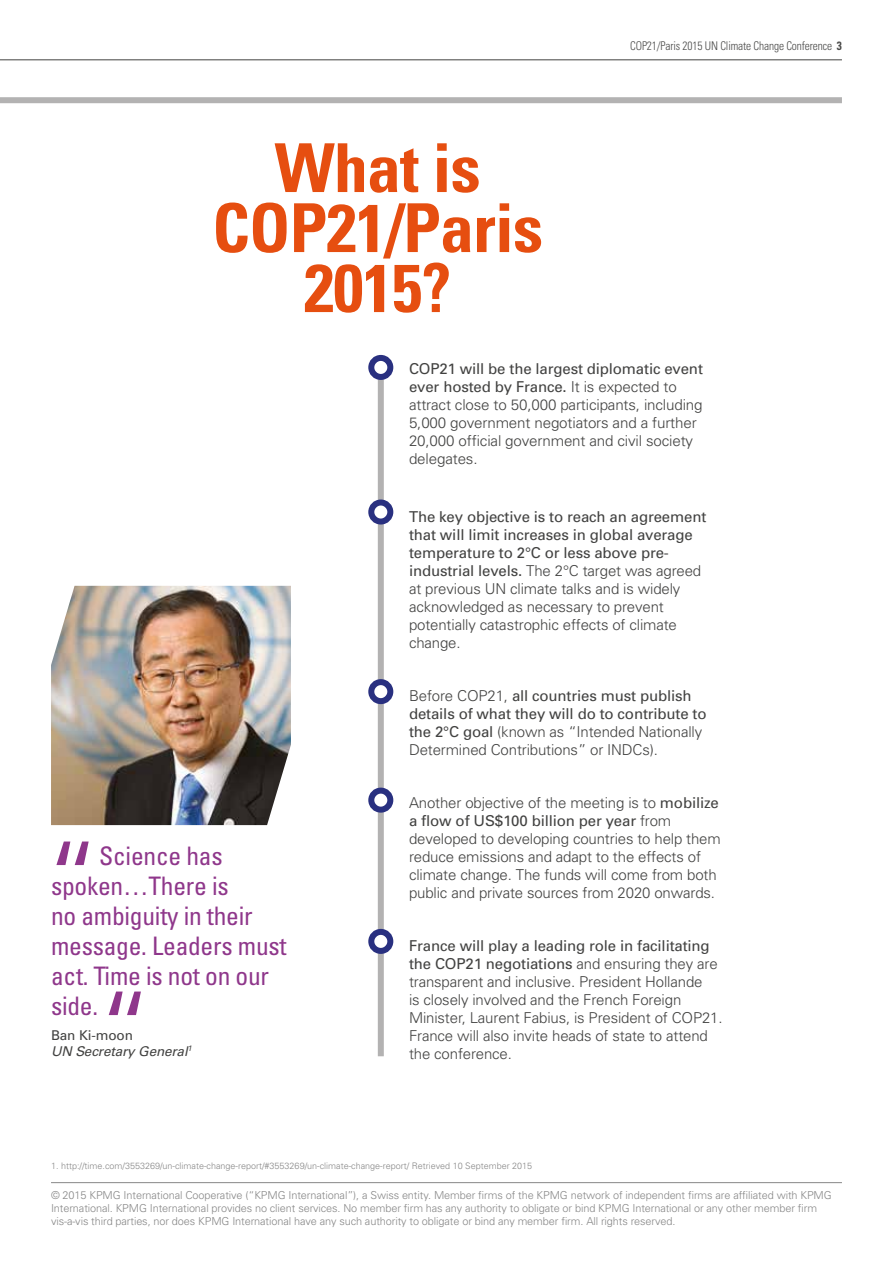
<style>
.page{position:relative;width:893px;height:1263px;background:#fff}
.page>*{position:absolute;margin:0;border:0;box-sizing:border-box;transform-origin:0 0}
.t1{font:700 condensed 67.5px/60px "Univers LT Std";letter-spacing:-.01em;color:#e64e10;text-align:center}
.t2{font:condensed 25.5px/30px "Univers";letter-spacing:-.01em;color:#8f378b}
.t3{font:300 15px/18px "Univers";letter-spacing:-.01em;color:#424241}
.t4{font:italic 13.5px "Univers LT Std";letter-spacing:-.01em;color:#424241}
.t5{font:13.5px "Univers";letter-spacing:-.01em;color:#424241}
.t6{font:300 condensed 12px "Univers LT Std";letter-spacing:-.01em;color:#4a4a49;scale:.95 1}
.t7{font:300 10.95px/13.2px "Univers";letter-spacing:-.01em;color:#878787}
.t8{font:300 9px "Univers";color:#878787}
.s1{font-weight:700}
.s2{font-weight:400}
</style>
<div class="page">
<img style="left:51px;top:586px;width:240px;height:239px">
<hr style="left:51px;top:1182px;width:791px;height:1px;background:#878787">
<hr style="left:0;top:60px;width:842px;height:1px;background:#424241">
<div style="left:378px;top:369px;width:6px;height:687px;background:#b3b2b2"></div>
<svg style="left:56px;top:841px;width:33px;height:24px"></svg>
<svg style="left:109px;top:991px;width:32px;height:24px"></svg>
<div style="left:371px;top:358px;width:19px;height:19px;background:#fff;border-radius:50%"></div>
<div style="left:368px;top:355px;width:25px;height:25px;border:6px solid #293080;border-radius:50%"></div>
<div style="left:371px;top:502px;width:19px;height:19px;background:#fff;border-radius:50%"></div>
<div style="left:368px;top:499px;width:25px;height:25px;border:6px solid #293080;border-radius:50%"></div>
<div style="left:371px;top:682px;width:19px;height:19px;background:#fff;border-radius:50%"></div>
<div style="left:368px;top:679px;width:25px;height:25px;border:6px solid #293080;border-radius:50%"></div>
<div style="left:371px;top:791px;width:19px;height:19px;background:#fff;border-radius:50%"></div>
<div style="left:368px;top:788px;width:25px;height:25px;border:6px solid #293080;border-radius:50%"></div>
<div style="left:371px;top:932px;width:19px;height:19px;background:#fff;border-radius:50%"></div>
<div style="left:368px;top:929px;width:25px;height:25px;border:6px solid #293080;border-radius:50%"></div>
<div style="left:0;top:97px;width:842px;height:6px;background:#b3b2b2"></div>
<h1 class="t1" style="left:212px;top:138px;width:332px">What is<br>COP21/Paris<br>2015?</h1>
<p class="t6" style="left:630px;top:39px;width:224px">COP21/Paris 2015 UN Climate Change Conference <span class="s1">3</span></p>
<p class="t3" style="left:409px;top:360px;width:295px"><span class="s2">COP21 will be the largest diplomatic event ever hosted by France.</span> It is expected to attract close to 50,000 participants, including 5,000 government negotiators and a further 20,000 official government and civil society delegates.</p>
<h2 class="t2" style="left:51px;top:841px;width:237px;text-indent:48px">Science has spoken…There is<br>no ambiguity in their message. Leaders must act. Time is not on our side.</h2>
<p class="t5" style="left:51px;top:1027px;width:83px">Ban Ki-moon</p>
<p class="t4" style="left:51px;top:1043px;width:142px">UN Secretary General<sup>1</sup></p>
<p class="t3" style="left:409px;top:507px;width:299px"><span class="s2">The key objective is to reach an agreement that will limit increases in global average temperature to 2°C or less above pre&shy;industrial levels.</span> The 2°C target was agreed at previous UN climate talks and is widely acknowledged as necessary to prevent potentially catastrophic effects of climate change.</p>
<p class="t3" style="left:409px;top:686px;width:299px">Before COP21, <span class="s2">all countries must publish details of what they will do to contribute to the 2°C goal</span> (known as “Intended Nationally Determined Contributions” or INDCs).</p>
<p class="t3" style="left:409px;top:793px;width:313px">Another objective of the meeting is to <span class="s2">mobilize a flow of US$100 billion per year</span> from developed to developing countries to help them reduce emissions and adapt to the effects of climate change. The funds will come from both public and private sources from 2020 onwards.</p>
<p class="t3" style="left:409px;top:936px;width:315px"><span class="s2">France will play a leading role in facilitating the COP21 negotiations</span> and ensuring they are transparent and inclusive. President Hollande<br>is closely involved and the French Foreign Minister, Laurent Fabius, is President of COP21.<br>France will also invite heads of state to attend the conference.</p>
<p class="t8" style="left:51px;top:1160px;width:483px">1. http://time.com/3553269/un-climate-change-report/#3553269/un-climate-change-report/ Retrieved 10 September 2015</p>
<p class="t7" style="left:51px;top:1188px;width:782px">© 2015 KPMG International Cooperative (“KPMG International”), a Swiss entity. Member firms of the KPMG network of independent firms are affiliated with KPMG<br>International. KPMG International provides no client services. No member firm has any authority to obligate or bind KPMG International or any other member firm vis-a-vis third parties, nor does KPMG International have any such authority to obligate or bind any member firm. All rights reserved.</p>
</div>
